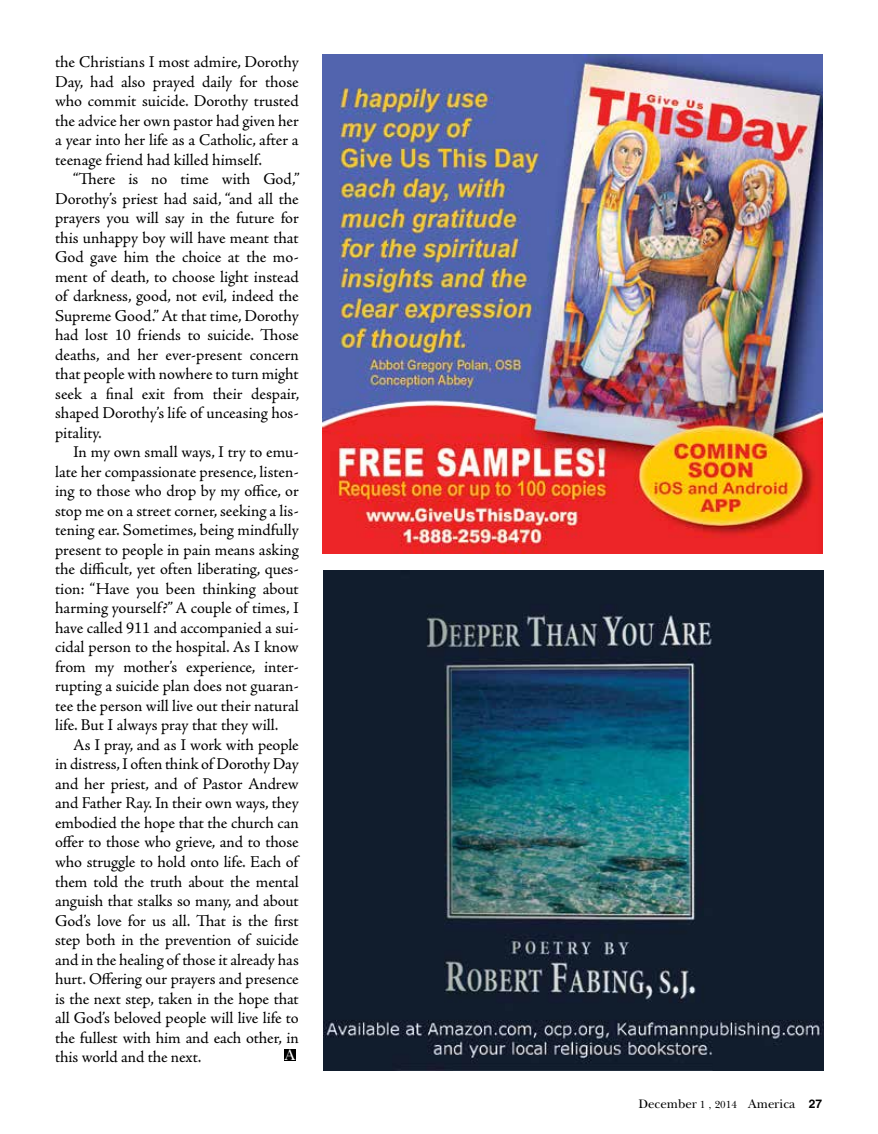
<style>
.page{position:relative;width:878px;height:1134px;background:#fff}
.page>*{position:absolute;margin:0;border:0;box-sizing:border-box;transform-origin:0 0}
.t1{font:16.5px/19.5px "Adobe Jenson Pro";color:#000;text-align:justify}
.t2{font:15.45px "New Baskerville ITC";color:#fff}
.t3{font:12.75px "New Baskerville ITC";color:#000}
.s1{font-size:10.5px}
.s2{font-family:"Helvetica LT Std";font-weight:700;font-size:12px}
</style>
<div class="page">
<img style="left:323px;top:54px;width:499px;height:500px">
<img style="left:323px;top:571px;width:500px;height:499px">
<div style="left:284px;top:1049px;width:12px;height:11px;background:#000"></div>
<p class="t1" style="left:55px;top:53px;width:245px">the Christians I most admire, Dorothy Day, had also prayed daily for those who commit suicide. Dorothy trusted the advice her own pastor had given her a year into her life as a Catholic, after a teenage friend had killed himself.</p>
<p class="t1" style="left:55px;top:170px;width:246px;text-indent:18px">“There is no time with God,” Dorothy’s priest had said, “and all the prayers you will say in the future for this unhappy boy will have meant that God gave him the choice at the mo&shy;ment of death, to choose light instead of darkness, good, not evil, indeed the Supreme Good.” At that time, Dorothy had lost 10 friends to suicide. Those deaths, and her ever-present concern that people with nowhere to turn might seek a final exit from their despair, shaped Dorothy’s life of unceasing hos&shy;pitality.</p>
<p class="t1" style="left:55px;top:443px;width:245px;text-indent:18px">In my own small ways, I try to emu&shy;late her compassionate presence, listen&shy;ing to those who drop by my office, or stop me on a street corner, seeking a lis&shy;tening ear. Sometimes, being mindfully present to people in pain means asking the difficult, yet often liberating, ques&shy;tion: “Have you been thinking about harming yourself?” A couple of times, I have called 911 and accompanied a sui&shy;cidal person to the hospital. As I know from my mother’s experience, inter&shy;rupting a suicide plan does not guaran&shy;tee the person will live out their natural life. But I always pray that they will.</p>
<p class="t1" style="left:55px;top:735px;width:246px;text-indent:18px">As I pray, and as I work with people in distress, I often think of Dorothy Day and her priest, and of Pastor Andrew and Father Ray. In their own ways, they embodied the hope that the church can offer to those who grieve, and to those who struggle to hold onto life. Each of them told the truth about the mental anguish that stalks so many, and about God’s love for us all. That is the first step both in the prevention of suicide and in the healing of those it already has hurt. Offering our prayers and presence is the next step, taken in the hope that all God’s beloved people will live life to the fullest with him and each other, in this world and the next.</p>
<p class="t2" style="left:285px;top:1046px;width:12px">A</p>
<p class="t3" style="left:638px;top:1097px;width:185px">December <span class="s1">1 , 2014</span> America <span class="s2">27</span></p>
</div>
